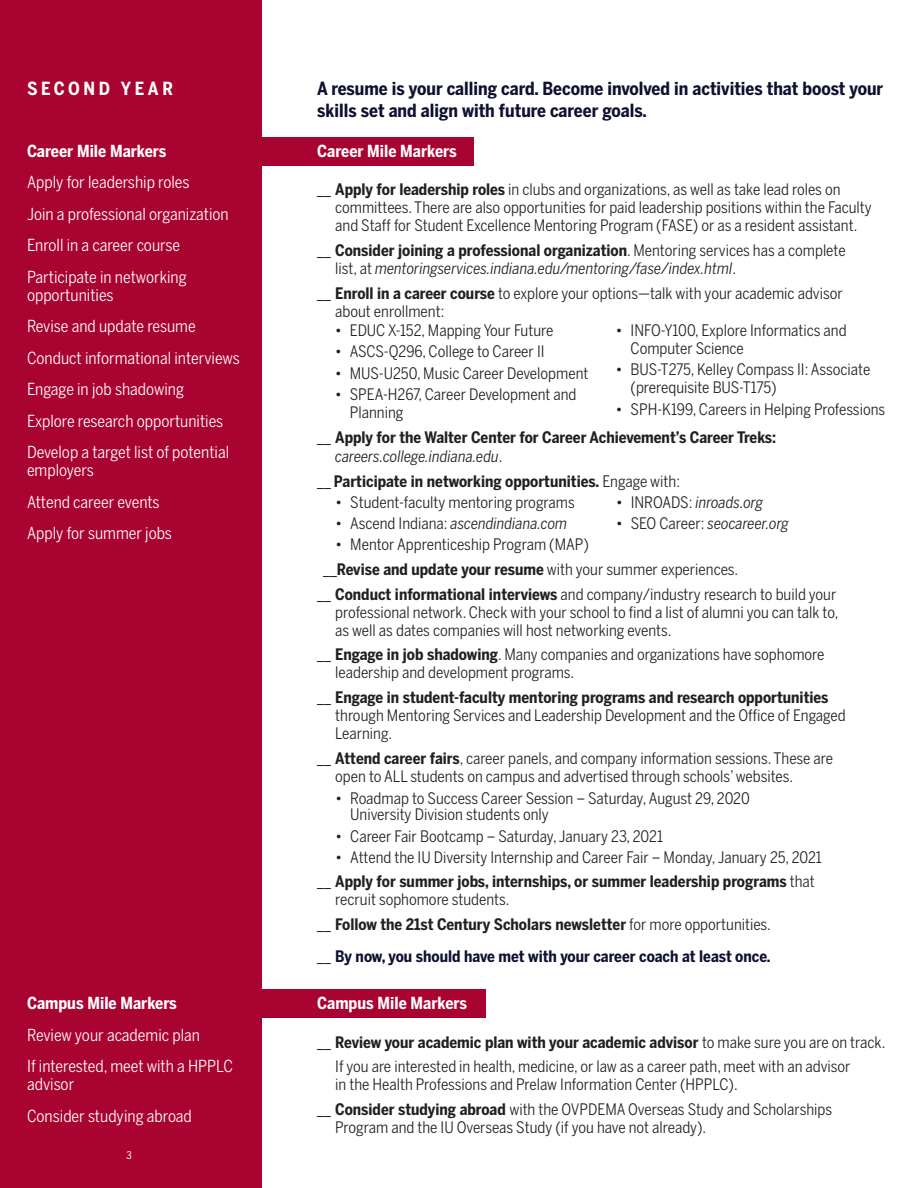
<style>
.page{position:relative;width:918px;height:1188px;background:#fff}
.page>*{position:absolute;margin:0;border:0;box-sizing:border-box;transform-origin:0 0}
.t1{font:700 18px/21.6px "Benton Sans Cond";color:#0d112f}
.Headline_style__whit{font:700 18px "Benton Sans Cond";letter-spacing:.2em;color:#fff}
.Side-bar__body_copy{font:16.5px/18px "Benton Sans Cond";color:#fff}
.Side-bar__body_copy-2{font:700 16.5px "Benton Sans Cond";color:#fff}
.t2{font:15.75px/18px "Benton Sans Cond";color:#231f20}
.t3{font:700 15.75px/18.9px "Benton Sans Cond";color:#231f20}
.t4{font:italic 15.75px/18px "Benton Sans Cond";color:#231f20}
.t5{font:700 15.75px "Benton Sans Cond";color:#0d112f}
.t6{font:10.5px "Benton Sans Cond";color:#fff}
.s1{font-style:inherit}
.s2{font-weight:700}
.s3{font-style:normal}
.s4{font-weight:700;font-style:normal}
.s5{font-weight:400}
.s6{font-weight:400;font-style:italic}
.s7{font-weight:400;color:#0d112f}
.s8{color:#0d112f}
.s9{font-weight:400;color:#231f20}
</style>
<div class="page">
<div style="left:0;top:0;width:262px;height:1188px;background:#a90332"></div>
<div style="left:262px;top:137px;width:212px;height:29px;background:#a90332"></div>
<div style="left:238px;top:989px;width:248px;height:29px;background:#a90332"></div>
<p class="Headline_style__whit" style="left:27px;top:77px;width:148px">SECOND YEAR</p>
<p class="Side-bar__body_copy-2" style="left:27px;top:140px;width:141px">Career Mile Markers</p>
<p class="Side-bar__body_copy" style="left:27px;top:173px;width:164px">Apply for leadership roles</p>
<p class="Side-bar__body_copy" style="left:27px;top:205px;width:203px">Join a professional organization</p>
<p class="Side-bar__body_copy" style="left:27px;top:236px;width:155px">Enroll in a career course</p>
<p class="Side-bar__body_copy" style="left:27px;top:268px;width:161px">Participate in networking opportunities</p>
<p class="Side-bar__body_copy" style="left:27px;top:317px;width:170px">Revise and update resume</p>
<p class="Side-bar__body_copy" style="left:27px;top:349px;width:214px">Conduct informational interviews</p>
<p class="Side-bar__body_copy" style="left:27px;top:380px;width:159px">Engage in job shadowing</p>
<p class="Side-bar__body_copy" style="left:27px;top:412px;width:198px">Explore research opportunities</p>
<p class="Side-bar__body_copy" style="left:27px;top:443px;width:204px">Develop a target list of potential employers</p>
<p class="Side-bar__body_copy" style="left:27px;top:493px;width:134px">Attend career events</p>
<p class="Side-bar__body_copy" style="left:27px;top:524px;width:147px">Apply for summer jobs</p>
<p class="Side-bar__body_copy-2" style="left:27px;top:993px;width:151px">Campus Mile Markers</p>
<p class="Side-bar__body_copy" style="left:27px;top:1026px;width:175px">Review your academic plan</p>
<p class="Side-bar__body_copy" style="left:27px;top:1057px;width:208px">If interested, meet with a HPPLC advisor</p>
<p class="Side-bar__body_copy" style="left:27px;top:1107px;width:166px">Consider studying abroad</p>
<p class="t6" style="left:126px;top:1149px;width:7px">3</p>
<p class="t1" style="left:317px;top:78px;width:568px">A resume is your calling card. Become involved in activities that boost your skills set and align with future career goals.</p>
<p class="Side-bar__body_copy-2" style="left:317px;top:140px;width:141px">Career Mile Markers</p>
<p class="t2" style="left:335px;top:180px;width:538px;text-indent:-18px"><span class="s1">__</span> <span class="s2">Apply for leadership roles</span> in clubs and organizations, as well as take lead roles on committees. There are also opportunities for paid leadership positions within the Faculty and Staff for Student Excellence Mentoring Program (FASE) or as a resident assistant.</p>
<p class="t4" style="left:335px;top:241px;width:512px;text-indent:-18px"><span class="s3">__</span> <span class="s4">Consider joining a professional organization</span><span class="s3">. Mentoring services has a complete list, at</span> mentoringservices.indiana.edu/mentoring/fase/index.html<span class="s3">.</span></p>
<p class="t2" style="left:335px;top:284px;width:509px;text-indent:-18px"><span class="s1">__</span> <span class="s2">Enroll in a career course</span> to explore your options—talk with your academic advisor about enrollment:</p>
<p class="t2" style="left:335px;top:322px;width:220px">• EDUC X-152, Mapping Your Future</p>
<p class="t2" style="left:335px;top:343px;width:211px">• ASCS-Q296, College to Career II</p>
<p class="t2" style="left:335px;top:364px;width:255px">• MUS-U250, Music Career Development</p>
<p class="t2" style="left:350px;top:385px;width:228px;text-indent:-15px">• SPEA-H267, Career Development and<br>Planning</p>
<p class="t2" style="left:631px;top:322px;width:218px;text-indent:-15px">• INFO-Y100, Explore Informatics and<br>Computer Science</p>
<p class="t2" style="left:631px;top:361px;width:241px;text-indent:-15px">• BUS-T275, Kelley Compass II: Associate (prerequisite BUS-T175)</p>
<p class="t2" style="left:616px;top:400px;width:271px">• SPH-K199, Careers in Helping Professions</p>
<p class="t3" style="left:335px;top:428px;width:443px;text-indent:-18px"><span class="s5">__</span> Apply for the Walter Center for Career Achievement’s Career Treks: <span class="s6">careers.college.indiana.edu</span><span class="s7">.</span></p>
<p class="t3" style="left:317px;top:472px;width:364px"><span class="s5">__</span> Participate in networking opportunities. <span class="s5">Engage with:</span></p>
<p class="t2" style="left:335px;top:493px;width:241px">• Student-faculty mentoring programs</p>
<p class="t4" style="left:616px;top:493px;width:149px"><span class="s3">• INROADS:</span> inroads.org</p>
<p class="t4" style="left:335px;top:514px;width:234px"><span class="s3">• Ascend Indiana:</span> ascendindiana.com</p>
<p class="t4" style="left:616px;top:514px;width:175px"><span class="s3">• SEO Career:</span> seocareer.org</p>
<p class="t2" style="left:335px;top:535px;width:255px">• Mentor Apprenticeship Program (MAP)</p>
<p class="t2" style="left:323px;top:560px;width:416px"><span class="s1">__</span><span class="s2">Revise and update your resume</span> with your summer experiences.</p>
<p class="t2" style="left:335px;top:585px;width:505px;text-indent:-18px"><span class="s1">__</span> <span class="s2">Conduct informational interviews</span> and company/industry research to build your professional network. Check with your school to find a list of alumni you can talk to, as well as dates companies will host networking events.</p>
<p class="t2" style="left:335px;top:645px;width:491px;text-indent:-18px"><span class="s1">__</span> <span class="s2">Engage in job shadowing</span>. Many companies and organizations have sophomore leadership and development programs.</p>
<p class="t2" style="left:335px;top:688px;width:512px;text-indent:-18px"><span class="s1">__</span> <span class="s2">Engage in student-faculty mentoring programs and research opportunities </span>through Mentoring Services and Leadership Development and the Office of Engaged<br>Learning.</p>
<p class="t2" style="left:335px;top:749px;width:499px;text-indent:-18px"><span class="s1">__</span> <span class="s2">Attend career fairs</span>, career panels, and company information sessions. These are open to ALL students on campus and advertised through schools’ websites.</p>
<p class="t2" style="left:350px;top:790px;width:401px;line-height:16.5px;text-indent:-15px">• Roadmap to Success Career Session <span class="s8">–</span> Saturday, August 29, 2020<br>University Division students only</p>
<p class="t2" style="left:335px;top:827px;width:329px">• Career Fair Bootcamp <span class="s8">–</span> Saturday, January 23, 2021</p>
<p class="t2" style="left:335px;top:848px;width:488px">• Attend the IU Diversity Internship and Career Fair <span class="s8">–</span> Monday, January 25, 2021</p>
<p class="t3" style="left:335px;top:873px;width:481px;line-height:18px;text-indent:-18px"><span class="s5">__</span> Apply for summer jobs, internships, or summer leadership programs <span class="s5">that recruit sophomore students.</span></p>
<p class="t3" style="left:317px;top:915px;width:455px"><span class="s5">__</span> Follow the 21st Century Scholars newsletter <span class="s5">for more opportunities.</span></p>
<p class="t5" style="left:317px;top:947px;width:455px"><span class="s9">__</span> By now, you should have met with your career coach at least once.</p>
<p class="Side-bar__body_copy-2" style="left:317px;top:993px;width:151px">Campus Mile Markers</p>
<p class="t3" style="left:317px;top:1032px;width:570px"><span class="s5">__</span> Review your academic plan with your academic advisor <span class="s5">to make sure you are on track.</span></p>
<p class="t2" style="left:335px;top:1057px;width:517px">If you are interested in health, medicine, or law as a career path, meet with an advisor in the Health Professions and Prelaw Information Center (HPPLC).</p>
<p class="t2" style="left:335px;top:1100px;width:498px;text-indent:-18px"><span class="s1">__</span> <span class="s2">Consider studying abroad</span> with the OVPDEMA Overseas Study and Scholarships<br>Program and the IU Overseas Study (if you have not already).</p>
</div>
